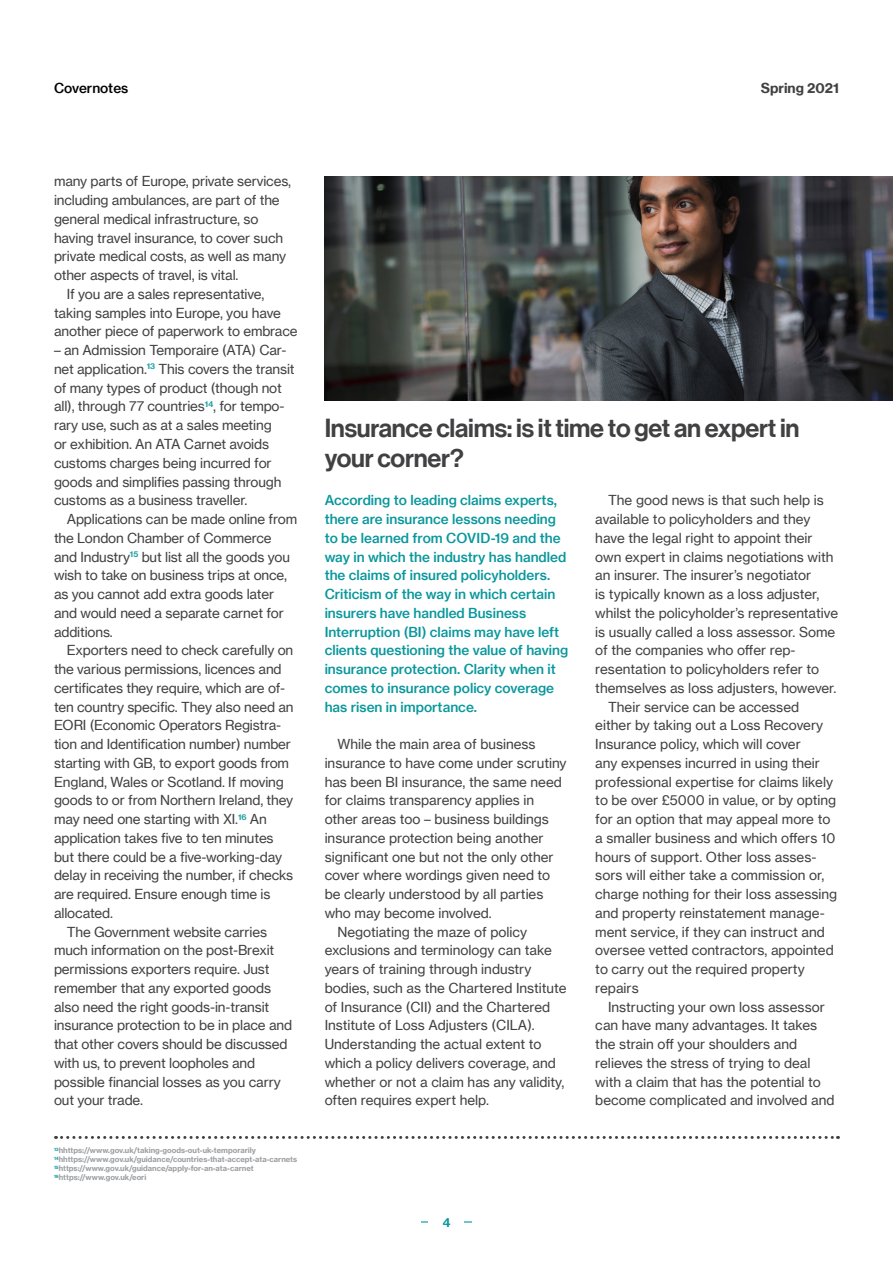
<style>
.page{position:relative;width:893px;height:1263px;background:#fff}
.page>*{position:absolute;margin:0;border:0;box-sizing:border-box;transform-origin:0 0}
.t1{font:25.5px/30.6px "N Haas Grotesk DS Pro 65 Md";letter-spacing:-.01em;color:#414042}
.t2{font:13.5px/18.8px "N Haas Grotesk TX Pro 55 Rg";letter-spacing:-.01em;color:#414042}
.t3{font:13.5px/18.8px "N Haas Grotesk TX Pro 65 Md";color:#08979c}
.t4{font:13.5px "N Haas Grotesk TX Pro 65 Md";color:#000}
.t5{font:13.5px "N Haas Grotesk TX Pro 75 Bd";color:#414042}
.t6{font:12px "N Haas Grotesk TX Pro 75 Bd";color:#08979c}
.t7{font:7.5px/9px "N Haas Grotesk TX Pro 75 Bd";color:#9d9fa2}
</style>
<div class="page">
<hr style="left:421px;top:1221px;width:51px;height:1px;background:#08979c">
<div style="left:429px;top:1181px;width:35px;height:82px;background:#fff"></div>
<svg style="left:56px;top:1136px;width:782px;height:3px"></svg>
<img style="left:325px;top:176px;width:568px;height:224px">
<p class="t4" style="left:54px;top:79px;width:76px">Covernotes</p>
<p class="t5" style="left:761px;top:79px;width:80px">Spring 2021</p>
<p class="t2" style="left:54px;top:172px;width:239px">many parts of Europe, private services,</p>
<p class="t2" style="left:54px;top:191px;width:227px">including ambulances, are part of the</p>
<p class="t2" style="left:54px;top:210px;width:206px">general medical infrastructure, so</p>
<p class="t2" style="left:54px;top:228px;width:231px">having travel insurance, to cover such</p>
<p class="t2" style="left:54px;top:247px;width:234px">private medical costs, as well as many</p>
<p class="t2" style="left:54px;top:266px;width:186px">other aspects of travel, is vital.</p>
<p class="t2" style="left:67px;top:285px;width:199px">If you are a sales representative,</p>
<p class="t2" style="left:54px;top:303px;width:228px">taking samples into Europe, you have</p>
<p class="t2" style="left:54px;top:322px;width:245px">another piece of paperwork to embrace</p>
<p class="t2" style="left:54px;top:341px;width:242px">– an Admission Temporaire (ATA) Car&shy;net application.<sup>13</sup> This covers the transit of many types of product (though not all), through 77 countries<sup>14</sup>, for tempo&shy;rary use, such as at a sales meeting<br>or exhibition. An ATA Carnet avoids customs charges being incurred for goods and simplifies passing through customs as a business traveller.</p>
<p class="t2" style="left:54px;top:510px;width:245px;text-indent:13px">Applications can be made online from the London Chamber of Commerce and Industry<sup>15</sup> but list all the goods you wish to take on business trips at once, as you cannot add extra goods later and would need a separate carnet for additions.</p>
<p class="t2" style="left:67px;top:641px;width:228px">Exporters need to check carefully on</p>
<p class="t2" style="left:54px;top:660px;width:229px">the various permissions, licences and</p>
<p class="t2" style="left:54px;top:678px;width:233px">certificates they require, which are of-</p>
<p class="t2" style="left:54px;top:697px;width:241px">ten country specific. They also need an</p>
<p class="t2" style="left:54px;top:716px;width:229px">EORI (Economic Operators Registra-</p>
<p class="t2" style="left:54px;top:735px;width:239px">tion and Identification number) number</p>
<p class="t2" style="left:54px;top:753px;width:237px">starting with GB, to export goods from</p>
<p class="t2" style="left:54px;top:772px;width:231px">England, Wales or Scotland. If moving</p>
<p class="t2" style="left:54px;top:791px;width:241px">goods to or from Northern Ireland, they</p>
<p class="t2" style="left:54px;top:810px;width:214px">may need one starting with XI.<sup>16</sup> An</p>
<p class="t2" style="left:54px;top:828px;width:221px">application takes five to ten minutes</p>
<p class="t2" style="left:54px;top:847px;width:230px">but there could be a five-working-day</p>
<p class="t2" style="left:54px;top:866px;width:241px">delay in receiving the number, if checks</p>
<p class="t2" style="left:54px;top:885px;width:218px">are required. Ensure enough time is</p>
<p class="t2" style="left:54px;top:903px;width:61px">allocated.</p>
<p class="t2" style="left:67px;top:922px;width:202px">The Government website carries</p>
<p class="t2" style="left:54px;top:941px;width:222px">much information on the post-Brexit</p>
<p class="t2" style="left:54px;top:960px;width:217px">permissions exporters require. Just</p>
<p class="t2" style="left:54px;top:978px;width:219px">remember that any exported goods</p>
<p class="t2" style="left:54px;top:997px;width:217px">also need the right goods-in-transit</p>
<p class="t2" style="left:54px;top:1016px;width:240px">insurance protection to be in place and</p>
<p class="t2" style="left:54px;top:1035px;width:235px">that other covers should be discussed</p>
<p class="t2" style="left:54px;top:1053px;width:203px">with us, to prevent loopholes and</p>
<p class="t2" style="left:54px;top:1072px;width:228px">possible financial losses as you carry</p>
<p class="t2" style="left:54px;top:1091px;width:91px">out your trade.</p>
<p class="t7" style="left:54px;top:1146px;width:245px"><sup>13</sup>hhttps://www.gov.uk/taking-goods-out-uk-temporarily <sup>14</sup>hhttps://www.gov.uk/guidance/countries-that-accept-ata-carnets <sup>15</sup>https://www.gov.uk/guidance/apply-for-an-ata-carnet <sup>16</sup>https://www.gov.uk/eori</p>
<h1 class="t1" style="left:325px;top:413px;width:476px">Insurance claims: is it time to get an expert in your corner?</h1>
<p class="t2" style="left:608px;top:491px;width:217px">The good news is that such help is</p>
<p class="t2" style="left:595px;top:510px;width:217px">available to policyholders and they</p>
<p class="t2" style="left:595px;top:528px;width:219px">have the legal right to appoint their</p>
<p class="t2" style="left:595px;top:547px;width:240px">own expert in claims negotiations with</p>
<p class="t2" style="left:595px;top:566px;width:218px">an insurer. The insurer’s negotiator</p>
<p class="t2" style="left:595px;top:585px;width:226px">is typically known as a loss adjuster,</p>
<p class="t2" style="left:595px;top:603px;width:244px">whilst the policyholder’s representative</p>
<p class="t2" style="left:595px;top:622px;width:242px">is usually called a loss assessor. Some</p>
<p class="t2" style="left:595px;top:641px;width:202px">of the companies who offer rep-</p>
<p class="t2" style="left:595px;top:660px;width:225px">resentation to policyholders refer to</p>
<p class="t2" style="left:595px;top:678px;width:243px">themselves as loss adjusters, however.</p>
<p class="t2" style="left:608px;top:697px;width:193px">Their service can be accessed</p>
<p class="t2" style="left:595px;top:716px;width:229px">either by taking out a Loss Recovery</p>
<p class="t2" style="left:595px;top:735px;width:207px">Insurance policy, which will cover</p>
<p class="t2" style="left:595px;top:753px;width:226px">any expenses incurred in using their</p>
<p class="t2" style="left:595px;top:772px;width:239px">professional expertise for claims likely</p>
<p class="t2" style="left:595px;top:791px;width:242px">to be over £5000 in value, or by opting</p>
<p class="t2" style="left:595px;top:810px;width:237px">for an option that may appeal more to</p>
<p class="t2" style="left:595px;top:828px;width:242px">a smaller business and which offers 10</p>
<p class="t2" style="left:595px;top:847px;width:223px">hours of support. Other loss asses-</p>
<p class="t2" style="left:595px;top:866px;width:230px">sors will either take a commission or,</p>
<p class="t2" style="left:595px;top:885px;width:243px">charge nothing for their loss assessing</p>
<p class="t2" style="left:595px;top:903px;width:231px">and property reinstatement manage-</p>
<p class="t2" style="left:595px;top:922px;width:231px">ment service, if they can instruct and</p>
<p class="t2" style="left:595px;top:941px;width:240px">oversee vetted contractors, appointed</p>
<p class="t2" style="left:595px;top:960px;width:211px">to carry out the required property</p>
<p class="t2" style="left:595px;top:978px;width:45px">repairs</p>
<p class="t2" style="left:608px;top:997px;width:218px">Instructing your own loss assessor</p>
<p class="t2" style="left:595px;top:1016px;width:223px">can have many advantages. It takes</p>
<p class="t2" style="left:595px;top:1035px;width:203px">the strain off your shoulders and</p>
<p class="t2" style="left:595px;top:1053px;width:217px">relieves the stress of trying to deal</p>
<p class="t2" style="left:595px;top:1072px;width:227px">with a claim that has the potential to</p>
<p class="t2" style="left:595px;top:1091px;width:241px">become complicated and involved and</p>
<p class="t3" style="left:325px;top:491px;width:245px">According to leading claims experts, there are insurance lessons needing to be learned from COVID-19 and the way in which the industry has handled the claims of insured policyholders.<br>Criticism of the way in which certain insurers have handled Business Interruption (BI) claims may have left clients questioning the value of having insurance protection. Clarity when it comes to insurance policy coverage has risen in importance.</p>
<p class="t2" style="left:337px;top:735px;width:200px">While the main area of business</p>
<p class="t2" style="left:325px;top:753px;width:243px">insurance to have come under scrutiny</p>
<p class="t2" style="left:325px;top:772px;width:239px">has been BI insurance, the same need</p>
<p class="t2" style="left:325px;top:791px;width:211px">for claims transparency applies in</p>
<p class="t2" style="left:325px;top:810px;width:226px">other areas too – business buildings</p>
<p class="t2" style="left:325px;top:828px;width:220px">insurance protection being another</p>
<p class="t2" style="left:325px;top:847px;width:230px">significant one but not the only other</p>
<p class="t2" style="left:325px;top:866px;width:227px">cover where wordings given need to</p>
<p class="t2" style="left:325px;top:885px;width:220px">be clearly understood by all parties</p>
<p class="t2" style="left:325px;top:903px;width:169px">who may become involved.</p>
<p class="t2" style="left:337px;top:922px;width:191px">Negotiating the maze of policy</p>
<p class="t2" style="left:325px;top:941px;width:229px">exclusions and terminology can take</p>
<p class="t2" style="left:325px;top:960px;width:208px">years of training through industry</p>
<p class="t2" style="left:325px;top:978px;width:243px">bodies, such as the Chartered Institute</p>
<p class="t2" style="left:325px;top:997px;width:227px">of Insurance (CII) and the Chartered</p>
<p class="t2" style="left:325px;top:1016px;width:212px">Institute of Loss Adjusters (CILA).</p>
<p class="t2" style="left:325px;top:1035px;width:218px">Understanding the actual extent to</p>
<p class="t2" style="left:325px;top:1053px;width:233px">which a policy delivers coverage, and</p>
<p class="t2" style="left:325px;top:1072px;width:241px">whether or not a claim has any validity,</p>
<p class="t2" style="left:325px;top:1091px;width:166px">often requires expert help.</p>
<p class="t6" style="left:443px;top:1215px;width:9px">4</p>
</div>
